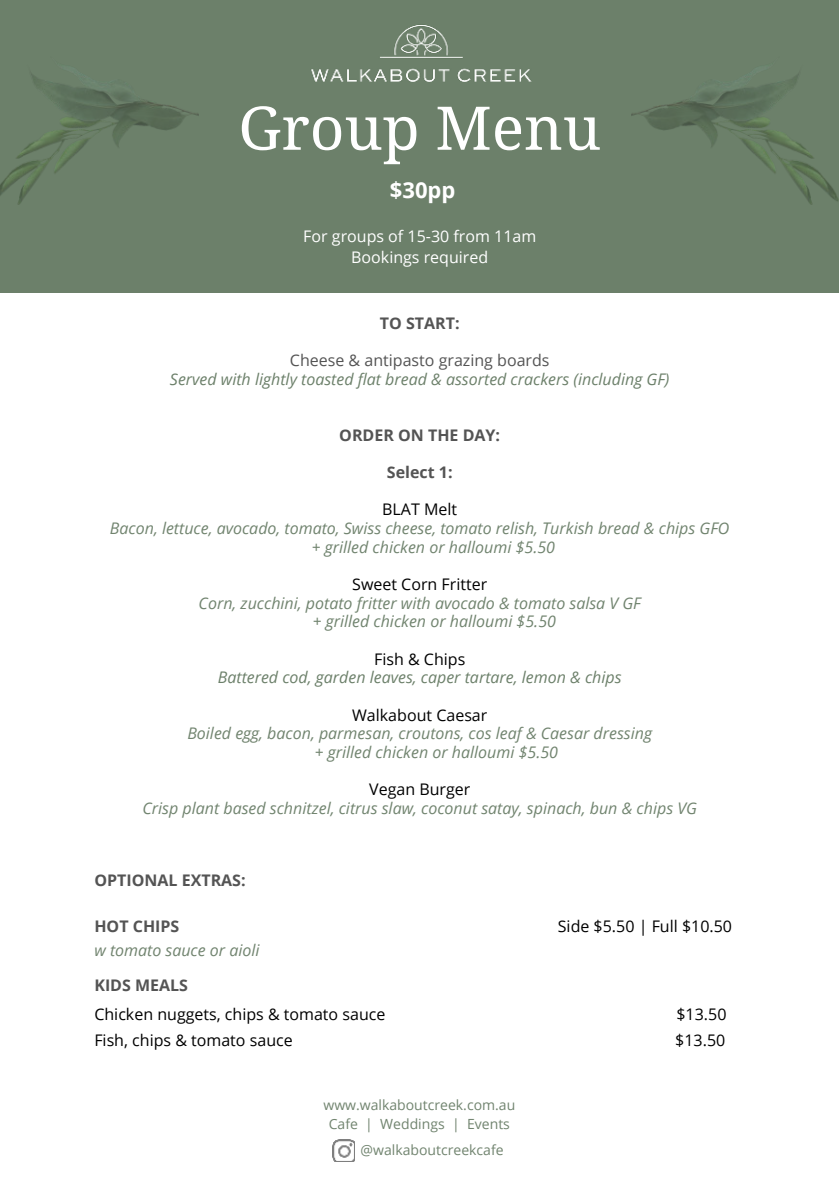
<style>
.page{position:relative;width:839px;height:1191px;background:#fff}
.page>*{position:absolute;margin:0;border:0;box-sizing:border-box;transform-origin:0 0}
.t1{font:60.2px "Droid Serif";color:#fff}
.t2{font:700 22px "Open Sans";color:#fff}
.t3{font:italic 16px/18.6px "Open Sans";color:#71846f}
.t4{font:16px "Open Sans";color:#000}
.t5{font:italic 16px "Open Sans";color:#6c806a}
.t6{font:700 16px "Open Sans";color:#545454}
.t7{font:16px/21.4px "Open Sans";color:#fff;text-align:center}
.t8{font:16px "Open Sans";color:#545454}
.t9{font:14px/19px "Open Sans";color:#71846f;text-align:center}
</style>
<div class="page">
<div style="left:0;top:0;width:838px;height:293px;background:#6c806a"></div>
<div style="left:264px;top:0;width:311px;height:94px;background:#6c806a"></div>
<img style="left:0;top:56px;width:198px;height:149px">
<img style="left:631px;top:56px;width:207px;height:149px">
<img style="left:333px;top:1139px;width:22px;height:22px">
<h1 class="t1" style="left:238px;top:87px;width:364px">Group Menu</h1>
<h2 class="t2" style="left:390px;top:175px;width:67px">$30pp</h2>
<p class="t7" style="left:303px;top:225px;width:234px">For groups of 15-30 from 11am<br>Bookings required</p>
<p class="t6" style="left:380px;top:312px;width:81px">TO START:</p>
<p class="t8" style="left:290px;top:349px;width:261px">Cheese &amp; antipasto grazing boards</p>
<p class="t5" style="left:170px;top:368px;width:501px">Served with lightly toasted flat bread &amp; assorted crackers (including GF)</p>
<p class="t6" style="left:339px;top:424px;width:162px">ORDER ON THE DAY:</p>
<p class="t6" style="left:387px;top:461px;width:67px">Select 1:</p>
<p class="t4" style="left:382px;top:499px;width:76px">BLAT Melt</p>
<p class="t3" style="left:312px;top:519px;width:419px;text-indent:-202px">Bacon, lettuce, avocado, tomato, Swiss cheese, tomato relish, Turkish bread &amp; chips GFO + grilled chicken or halloumi $5.50</p>
<p class="t4" style="left:352px;top:573px;width:136px">Sweet Corn Fritter</p>
<p class="t3" style="left:313px;top:593px;width:329px;text-indent:-114px">Corn, zucchini, potato fritter with avocado &amp; tomato salsa V GF + grilled chicken or halloumi $5.50</p>
<p class="t4" style="left:374px;top:648px;width:93px">Fish &amp; Chips</p>
<p class="t5" style="left:218px;top:667px;width:405px">Battered cod, garden leaves, caper tartare, lemon &amp; chips</p>
<p class="t4" style="left:352px;top:704px;width:137px">Walkabout Caesar</p>
<p class="t3" style="left:315px;top:724px;width:339px;text-indent:-127px">Boiled egg, bacon, parmesan, croutons, cos leaf &amp; Caesar dressing + grilled chicken or halloumi $5.50</p>
<p class="t4" style="left:369px;top:779px;width:103px">Vegan Burger</p>
<p class="t3" style="left:142px;top:799px;width:556px">Crisp plant based schnitzel, citrus slaw, coconut satay, spinach, bun &amp; chips VG</p>
<p class="t6" style="left:94px;top:869px;width:153px">OPTIONAL EXTRAS:</p>
<p class="t6" style="left:94px;top:915px;width:86px">HOT CHIPS</p>
<p class="t4" style="left:558px;top:915px;width:176px">Side $5.50 | Full $10.50</p>
<p class="t3" style="left:94px;top:940px;width:167px">w tomato sauce or aioli</p>
<p class="t6" style="left:94px;top:974px;width:95px">KIDS MEALS</p>
<p class="t4" style="left:94px;top:1003px;width:292px">Chicken nuggets, chips &amp; tomato sauce</p>
<p class="t4" style="left:676px;top:1003px;width:52px">$13.50</p>
<p class="t4" style="left:94px;top:1029px;width:200px">Fish, chips &amp; tomato sauce</p>
<p class="t4" style="left:675px;top:1029px;width:52px">$13.50</p>
<p class="t9" style="left:323px;top:1095px;width:193px">www.walkaboutcreek.com.au<br>Cafe | Weddings | Events</p>
<p class="t9" style="left:360px;top:1140px;width:144px">@walkaboutcreekcafe</p>
</div>
